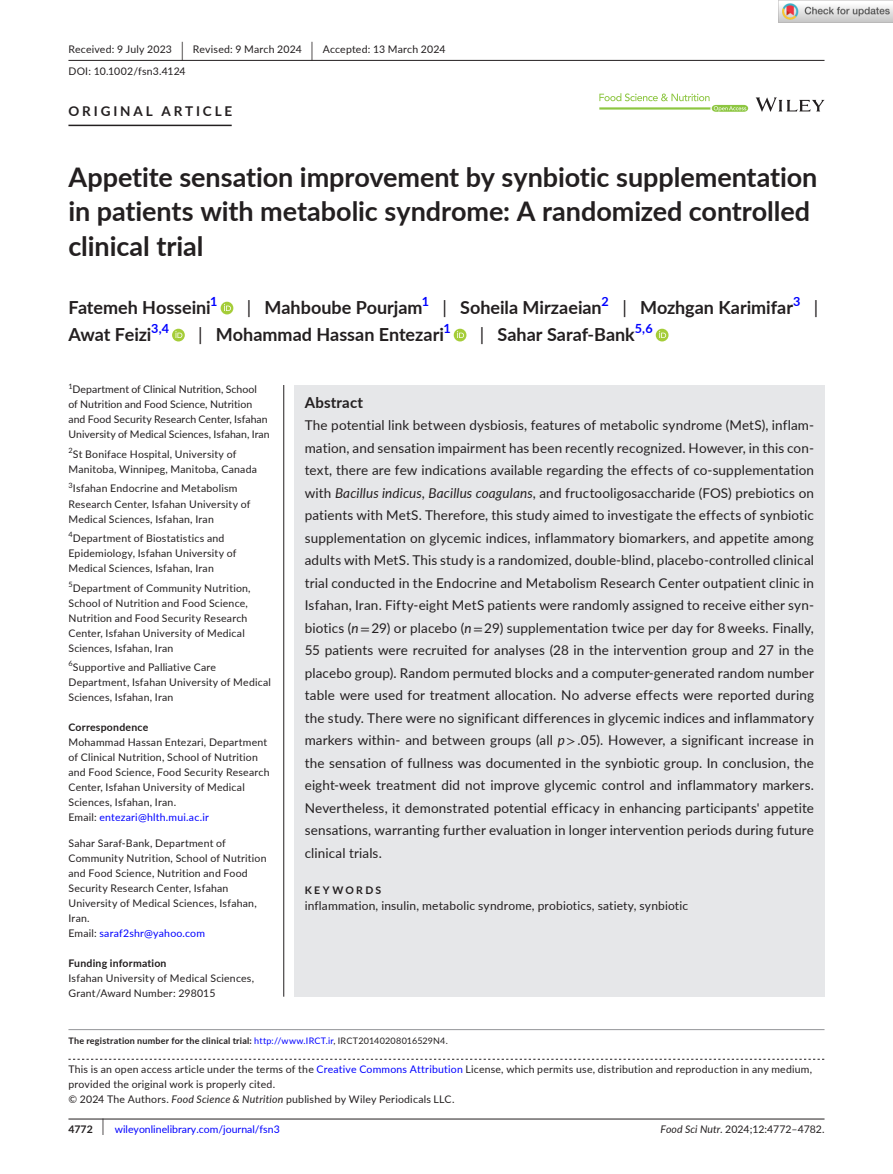
<style>
.page{position:relative;width:893px;height:1174px;background:#fff}
.page>*{position:absolute;margin:0;border:0;box-sizing:border-box;transform-origin:0 0}
.t1{font:700 27px/34.5px "Lato";color:#231f20}
.t2{font:700 18px "Lato";color:#231f20}
.t3{font:18px "Lato";color:#231f20}
.t4{font:700 15px "Lato";letter-spacing:.015em;color:#231f20}
.t5{font:13.5px/22.5px "Lato";letter-spacing:.01em;color:#231f20;text-align:justify}
.t6{font:700 13.5px "Lato";letter-spacing:.215em;color:#231f20}
.t7{font:700 12.6px "Lato";color:#00f}
.t8{font:12px "Lato";letter-spacing:.015em;color:#231f20}
.t9{font:10.5px/15px "Lato";letter-spacing:.02em;color:#231f20}
.t10{font:10.5px/15px "Lato";color:#231f20}
.t11{font:10.5px "Lato";color:#00f}
.t12{font:700 10.5px "Lato";letter-spacing:.02em;color:#231f20}
.t13{font:700 10.5px "Lato";letter-spacing:.22em;color:#231f20}
.t14{font:700 9px "Lato";letter-spacing:.025em;color:#231f20}
.t15{font:7.35px "Lato";color:#231f20}
.s1{font-size:19.65px}
.s2{font-weight:400}
.s3{color:#00f}
.s4{font-style:italic}
.s5{font-family:"STIX"}
.s6{font-weight:400;color:#00f}
.s7{font-weight:700;color:#231f20}
.s8{font-size:17.4px;color:#231f20}
</style>
<div class="page">
<hr style="left:68px;top:1118px;width:756px;height:1px;background:#231f20">
<svg style="left:756px;top:97px;width:68px;height:15px"></svg>
<svg style="left:599px;top:93px;width:149px;height:19px"></svg>
<hr style="left:68px;top:60px;width:756px;height:1px;background:#231f20">
<hr style="left:68px;top:125px;width:164px;height:1px;background:#231f20">
<div style="left:221px;top:302px;width:12px;height:12px;background:#a5cd39;border-radius:50%"></div>
<svg style="left:224px;top:304px;width:7px;height:7px"></svg>
<svg style="left:172px;top:329px;width:13px;height:12px"></svg>
<svg style="left:175px;top:331px;width:7px;height:7px"></svg>
<div style="left:454px;top:329px;width:12px;height:12px;background:#a5cd39;border-radius:50%"></div>
<svg style="left:457px;top:331px;width:7px;height:7px"></svg>
<div style="left:656px;top:329px;width:12px;height:12px;background:#a5cd39;border-radius:50%"></div>
<svg style="left:659px;top:331px;width:7px;height:7px"></svg>
<svg style="left:68px;top:1058px;width:756px;height:1px"></svg>
<hr style="left:68px;top:1029px;width:756px;height:1px;background:#939598">
<hr style="left:283px;top:385px;width:1px;height:611px;background:#231f20">
<div style="left:294px;top:385px;width:530px;height:535px;background:#e6e7e9"></div>
<div style="left:294px;top:920px;width:530px;height:76px;background:#e6e7e9"></div>
<img style="left:779px;top:0;width:114px;height:23px">
<p class="t9" style="left:68px;top:38px;width:378px;line-height:21.8px">Received: 9 July 2023 <span class="s1">|</span> Revised: 9 March 2024 <span class="s1">|</span> Accepted: 13 March 2024<br>DOI: 10.1002/fsn3.4124</p>
<p class="t6" style="left:68px;top:101px;width:165px">ORIGINAL ARTICLE</p>
<h1 class="t1" style="left:68px;top:159px;width:751px">Appetite sensation improvement by synbiotic supplementation in patients with metabolic syndrome: A randomized controlled clinical trial</h1>
<h2 class="t2" style="left:68px;top:295px;width:144px">Fatemeh Hosseini</h2>
<p class="t7" style="left:210px;top:292px;width:9px">1</p>
<h2 class="t2" style="left:247px;top:295px;width:177px"><span class="s2">|</span> Mahboube Pourjam</h2>
<p class="t7" style="left:422px;top:292px;width:9px">1</p>
<h2 class="t2" style="left:442px;top:295px;width:161px"><span class="s2">|</span> Soheila Mirzaeian</h2>
<p class="t7" style="left:602px;top:292px;width:9px">2</p>
<h2 class="t2" style="left:622px;top:295px;width:172px"><span class="s2">|</span> Mozhgan Karimifar</h2>
<p class="t7" style="left:793px;top:292px;width:9px">3</p>
<h2 class="t3" style="left:814px;top:295px;width:6px">|</h2>
<h2 class="t2" style="left:68px;top:322px;width:84px">Awat Feizi</h2>
<p class="t7" style="left:151px;top:319px;width:19px">3,4</p>
<h2 class="t2" style="left:198px;top:322px;width:247px"><span class="s2">|</span> Mohammad Hassan Entezari</h2>
<p class="t7" style="left:443px;top:319px;width:9px">1</p>
<h2 class="t2" style="left:480px;top:322px;width:156px"><span class="s2">|</span> Sahar Saraf-Bank</h2>
<p class="t7" style="left:635px;top:319px;width:19px">5,6</p>
<p class="t15" style="left:68px;top:381px;width:6px">1</p>
<p class="t10" style="left:68px;top:382px;width:203px;text-indent:4px">Department of Clinical Nutrition, School<br>of Nutrition and Food Science, Nutrition and Food Security Research Center, Isfahan University of Medical Sciences, Isfahan, Iran</p>
<p class="t9" style="left:68px;top:446px;width:190px"><sup>2</sup>St Boniface Hospital, University of<br>Manitoba, Winnipeg, Manitoba, Canada</p>
<p class="t9" style="left:68px;top:481px;width:184px"><sup>3</sup>Isfahan Endocrine and Metabolism<br>Research Center, Isfahan University of<br>Medical Sciences, Isfahan, Iran</p>
<p class="t9" style="left:68px;top:530px;width:170px"><sup>4</sup>Department of Biostatistics and<br>Epidemiology, Isfahan University of<br>Medical Sciences, Isfahan, Iran</p>
<p class="t9" style="left:68px;top:580px;width:184px"><sup>5</sup>Department of Community Nutrition, School of Nutrition and Food Science, Nutrition and Food Security Research Center, Isfahan University of Medical Sciences, Isfahan, Iran</p>
<p class="t9" style="left:68px;top:659px;width:204px"><sup>6</sup>Supportive and Palliative Care<br>Department, Isfahan University of Medical<br>Sciences, Isfahan, Iran</p>
<p class="t12" style="left:68px;top:719px;width:81px">Correspondence</p>
<p class="t9" style="left:68px;top:734px;width:203px">Mohammad Hassan Entezari, Department of Clinical Nutrition, School of Nutrition and Food Science, Food Security Research Center, Isfahan University of Medical Sciences, Isfahan, Iran.<br>Email: <span class="s3">entezari@hlth.mui.ac.ir</span></p>
<p class="t9" style="left:68px;top:835px;width:200px">Sahar Saraf-Bank, Department of<br>Community Nutrition, School of Nutrition and Food Science, Nutrition and Food<br>Security Research Center, Isfahan<br>University of Medical Sciences, Isfahan,<br>Iran.<br>Email: <span class="s3">saraf2shr@yahoo.com</span></p>
<p class="t12" style="left:68px;top:955px;width:100px">Funding information</p>
<p class="t9" style="left:68px;top:970px;width:187px">Isfahan University of Medical Sciences,<br>Grant/Award Number: 298015</p>
<p class="t4" style="left:305px;top:391px;width:60px">Abstract</p>
<p class="t5" style="left:305px;top:413px;width:511px">The potential link between dysbiosis, features of metabolic syndrome (MetS), inflam&shy;mation, and sensation impairment has been recently recognized. However, in this con&shy;text, there are few indications available regarding the effects of co-supplementation with <span class="s4">Bacillus indicus</span>, <span class="s4">Bacillus coagulans</span>, and fructooligosaccharide (FOS) prebiotics on patients with MetS. Therefore, this study aimed to investigate the effects of synbiotic supplementation on glycemic indices, inflammatory biomarkers, and appetite among adults with MetS. This study is a randomized, double-blind, placebo-controlled clinical trial conducted in the Endocrine and Metabolism Research Center outpatient clinic in Isfahan, Iran. Fifty-eight MetS patients were randomly assigned to receive either syn&shy;biotics (<span class="s4">n</span><span class="s5">=</span> 29) or placebo (<span class="s4">n</span><span class="s5">=</span> 29) supplementation twice per day for 8 weeks. Finally, 55 patients were recruited for analyses (28 in the intervention group and 27 in the placebo group). Random permuted blocks and a computer-generated random number table were used for treatment allocation. No adverse effects were reported during the study. There were no significant differences in glycemic indices and inflammatory markers within- and between groups (all <span class="s4">p</span><span class="s5">&gt;</span> .05). However, a significant increase in the sensation of fullness was documented in the synbiotic group. In conclusion, the eight-week treatment did not improve glycemic control and inflammatory markers.<br>Nevertheless, it demonstrated potential efficacy in enhancing participants' appetite sensations, warranting further evaluation in longer intervention periods during future clinical trials.</p>
<p class="t13" style="left:305px;top:882px;width:78px">KEYWORDS</p>
<p class="t8" style="left:305px;top:897px;width:385px">inflammation, insulin, metabolic syndrome, probiotics, satiety, synbiotic</p>
<p class="t14" style="left:68px;top:1033px;width:381px">The registration number for the clinical trial: <span class="s6">http://www.IRCT.ir</span><span class="s2">, IRCT20140208016529N4.</span></p>
<p class="t9" style="left:68px;top:1061px;width:745px">This is an open access article under the terms of the <span class="s3">Creative Commons Attribution</span> License, which permits use, distribution and reproduction in any medium, provided the original work is properly cited.<br>© 2024 The Authors. <span class="s4">Food Science &amp; Nutrition</span> published by Wiley Periodicals LLC.</p>
<p class="t11" style="left:68px;top:1121px;width:213px"><span class="s7">4772</span> <span class="s8">|</span> wileyonlinelibrary.com/journal/fsn3</p>
<p class="t10" style="left:661px;top:1121px;width:165px"><span class="s4">Food Sci Nutr.</span> 2024;12:4772–4782.</p>
</div>
